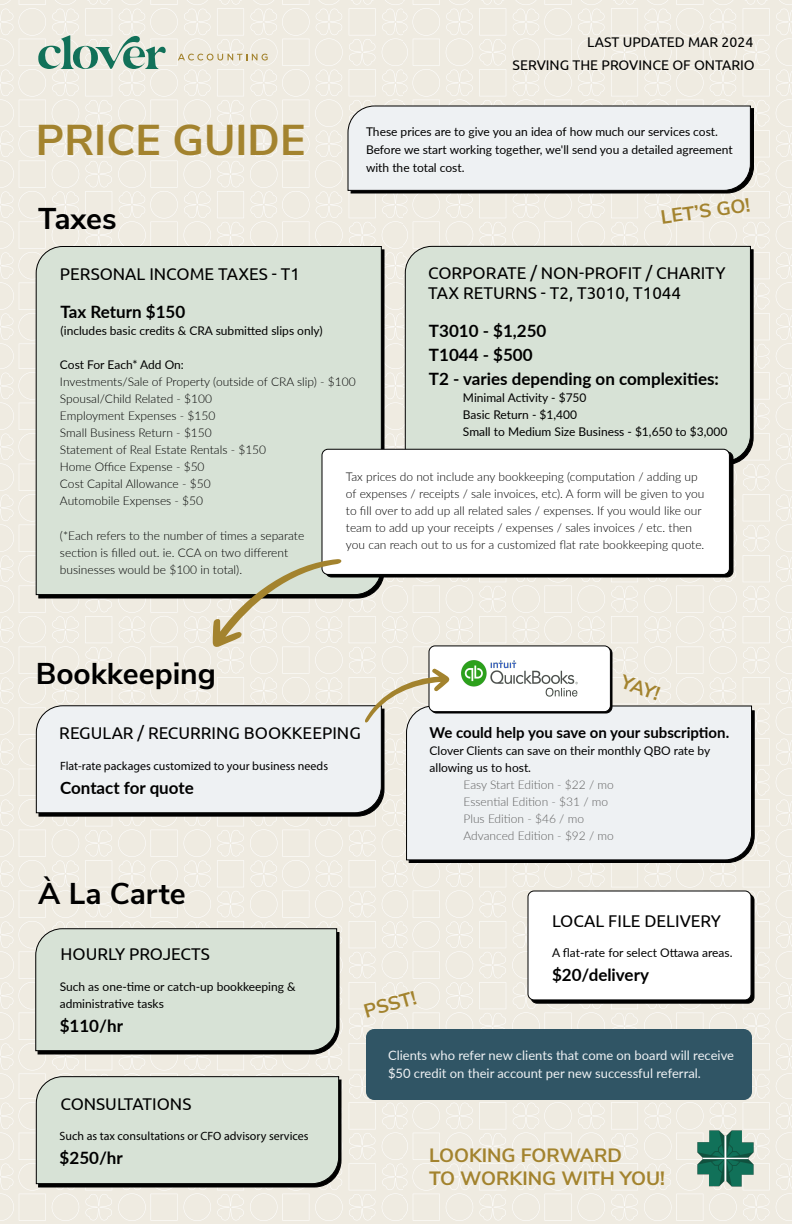
<style>
.page{position:relative;width:792px;height:1224px;background:#fff}
.page>*{position:absolute;margin:0;border:0;box-sizing:border-box;transform-origin:0 0}
.t1{font:700 43px "Nunito Sans";color:#a3832e}
.t2{font:700 30px "Nunito Sans";color:#000}
.t3{font:700 19.2px/23.1px "Nunito Sans";color:#a3832e}
.t4{font:17px/20.4px "Ubuntu";color:#000}
.t5{font:700 17px/24px "Lato";color:#000}
.t6{font:700 15px "Lato";color:#000}
.t7{font:14px/23.7px "Ubuntu";color:#000;text-align:right}
.t8{font:13px/18px "Lato";color:#eef1f3}
.t9{font:300 12px/17px "Lato";color:#000}
.t10{font:12px/17px "Lato";color:#000}
.t11{font:12px "Myriad Pro";color:#000}
.t12{font:300 12px/17px "Lato";color:#606060}
</style>
<div class="page">
<img style="left:402px;top:0;width:390px;height:358px">
<img style="left:0;top:0;width:402px;height:358px">
<img style="left:402px;top:358px;width:390px;height:365px">
<img style="left:0;top:358px;width:402px;height:365px">
<img style="left:402px;top:723px;width:390px;height:365px">
<img style="left:0;top:723px;width:402px;height:365px">
<img style="left:402px;top:1088px;width:390px;height:136px">
<img style="left:0;top:1088px;width:402px;height:136px">
<svg style="left:347px;top:105px;width:407px;height:89px;background:#dfe1e3"></svg>
<div style="left:35px;top:246px;width:347px;height:350px;background:#d7e2d6"></div>
<div style="left:404px;top:245px;width:347px;height:217px;background:#d7e2d6"></div>
<svg style="left:35px;top:928px;width:305px;height:127px;background:#cbd5ca"></svg>
<svg style="left:35px;top:1076px;width:307px;height:112px;background:#cad4c9"></svg>
<svg style="left:408px;top:710px;width:347px;height:154px"></svg>
<div style="left:406px;top:705px;width:347px;height:156px;background:#eef1f3"></div>
<div style="left:430px;top:647px;width:183px;height:67px;border:1px solid #000;border-radius:6px"></div>
<div style="left:429px;top:646px;width:181px;height:66px;background:#fff;border-radius:6px"></div>
<div style="left:429px;top:645px;width:182px;height:67px;border:1px solid #000;border-radius:6px"></div>
<div style="left:366px;top:1029px;width:386px;height:71px;background:#305565;border-radius:8px"></div>
<div style="left:322px;top:449px;width:407px;height:125px;background:#fff;border-radius:6px"></div>
<div style="left:321px;top:449px;width:409px;height:126px;border:1px solid #000;border-radius:6px"></div>
<div style="left:531px;top:894px;width:223px;height:109px;background:#000;border-radius:6px"></div>
<div style="left:530px;top:894px;width:225px;height:110px;border:1px solid #000;border-radius:6px"></div>
<div style="left:528px;top:891px;width:223px;height:109px;background:#fff;border-radius:6px"></div>
<div style="left:528px;top:890px;width:224px;height:110px;border:1px solid #000;border-radius:6px"></div>
<img style="left:677px;top:1110px;width:97px;height:96px">
<svg style="left:38px;top:35px;width:128px;height:34px;background:#a8c4b6"></svg>
<svg style="left:178px;top:54px;width:90px;height:7px"></svg>
<img style="left:462px;top:661px;width:116px;height:35px">
<svg style="left:35px;top:668px;width:414px;height:149px;background:#e4e5e3"></svg>
<svg style="left:213px;top:559px;width:130px;height:88px;background:#d2d1bf"></svg>
<h1 class="t1" style="left:36px;top:108px;width:271px">PRICE GUIDE</h1>
<p class="t7" style="left:513px;top:30px;width:244px">LAST UPDATED MAR 2024<br>SERVING THE PROVINCE OF ONTARIO</p>
<p class="t10" style="left:366px;top:122px;width:368px;line-height:18px">These prices are to give you an idea of how much our services cost.<br>Before we start working together, we'll send you a detailed agreement with the total cost.</p>
<h3 class="t3" style="left:659px;top:205px;width:92px;rotate:-8deg">LET’S GO!</h3>
<h2 class="t2" style="left:38px;top:197px;width:80px">Taxes</h2>
<h3 class="t4" style="left:60px;top:263px;width:242px">PERSONAL INCOME TAXES - T1</h3>
<h3 class="t5" style="left:61px;top:299px;width:126px">Tax Return $150</h3>
<p class="t10" style="left:61px;top:322px;width:264px">(includes basic credits &amp; CRA submitted slips only)</p>
<p class="t10" style="left:60px;top:355px;width:125px">Cost For Each* Add On:</p>
<p class="t9" style="left:60px;top:372px;width:297px">Investments/Sale of Property (outside of CRA slip) - $100<br>Spousal/Child Related - $100<br>Employment Expenses - $150<br>Small Business Return - $150<br>Statement of Real Estate Rentals - $150<br>Home Office Expense - $50<br>Cost Capital Allowance - $50<br>Automobile Expenses - $50</p>
<p class="t9" style="left:60px;top:526px;width:246px">(*Each refers to the number of times a separate section is filled out. ie. CCA on two different businesses would be $100 in total).</p>
<h3 class="t4" style="left:428px;top:262px;width:299px">CORPORATE / NON-PROFIT / CHARITY<br>TAX RETURNS - T2, T3010, T1044</h3>
<h3 class="t5" style="left:429px;top:318px;width:292px">T3010 - $1,250<br>T1044 - $500<br>T2 - varies depending on complexities:</h3>
<p class="t10" style="left:463px;top:388px;width:266px">Minimal Activity - $750<br>Basic Return - $1,400<br>Small to Medium Size Business - $1,650 to $3,000</p>
<p class="t9" style="left:346px;top:468px;width:360px">Tax prices do not include any bookkeeping (computation / adding up of expenses / receipts / sale invoices, etc). A form will be given to you to fill over to add up all related sales / expenses. If you would like our team to add up your receipts / expenses / sales invoices / etc. then you can reach out to us for a customized flat rate bookkeeping quote.</p>
<h2 class="t2" style="left:36px;top:652px;width:182px">Bookkeeping</h2>
<h3 class="t4" style="left:59px;top:722px;width:303px">REGULAR / RECURRING BOOKKEEPING</h3>
<p class="t11" style="left:60px;top:759px;width:270px">Flat-rate packages customized to your business needs</p>
<h3 class="t5" style="left:60px;top:775px;width:135px">Contact for quote</h3>
<h3 class="t3" style="left:626px;top:669px;width:42px;rotate:19deg">YAY!</h3>
<p class="t6" style="left:430px;top:722px;width:301px">We could help you save on your subscription.</p>
<p class="t10" style="left:430px;top:742px;width:282px">Clover Clients can save on their monthly QBO rate by allowing us to host.</p>
<p class="t12" style="left:464px;top:776px;width:152px">Easy Start Edition - $22 / mo<br>Essential Edition - $31 / mo<br>Plus Edition - $46 / mo<br>Advanced Edition - $92 / mo</p>
<h2 class="t2" style="left:38px;top:872px;width:149px">À La Carte</h2>
<h3 class="t4" style="left:61px;top:944px;width:151px">HOURLY PROJECTS</h3>
<p class="t10" style="left:60px;top:977px;width:237px">Such as one-time or catch-up bookkeeping &amp; administrative tasks</p>
<h3 class="t5" style="left:60px;top:1013px;width:65px">$110/hr</h3>
<h3 class="t3" style="left:361px;top:999px;width:55px;rotate:-15deg">PSST!</h3>
<h3 class="t4" style="left:552px;top:910px;width:170px">LOCAL FILE DELIVERY</h3>
<p class="t10" style="left:552px;top:944px;width:182px">A flat-rate for select Ottawa areas.</p>
<h3 class="t5" style="left:552px;top:962px;width:99px">$20/delivery</h3>
<h3 class="t4" style="left:60px;top:1093px;width:132px">CONSULTATIONS</h3>
<p class="t11" style="left:60px;top:1128px;width:251px">Such as tax consultations or CFO advisory services</p>
<h3 class="t5" style="left:60px;top:1145px;width:65px">$250/hr</h3>
<p class="t8" style="left:388px;top:1046px;width:348px">Clients who refer new clients that come on board will receive $50 credit on their account per new successful referral.</p>
<h3 class="t3" style="left:429px;top:1143px;width:237px">LOOKING FORWARD<br>TO WORKING WITH YOU!</h3>
</div>
